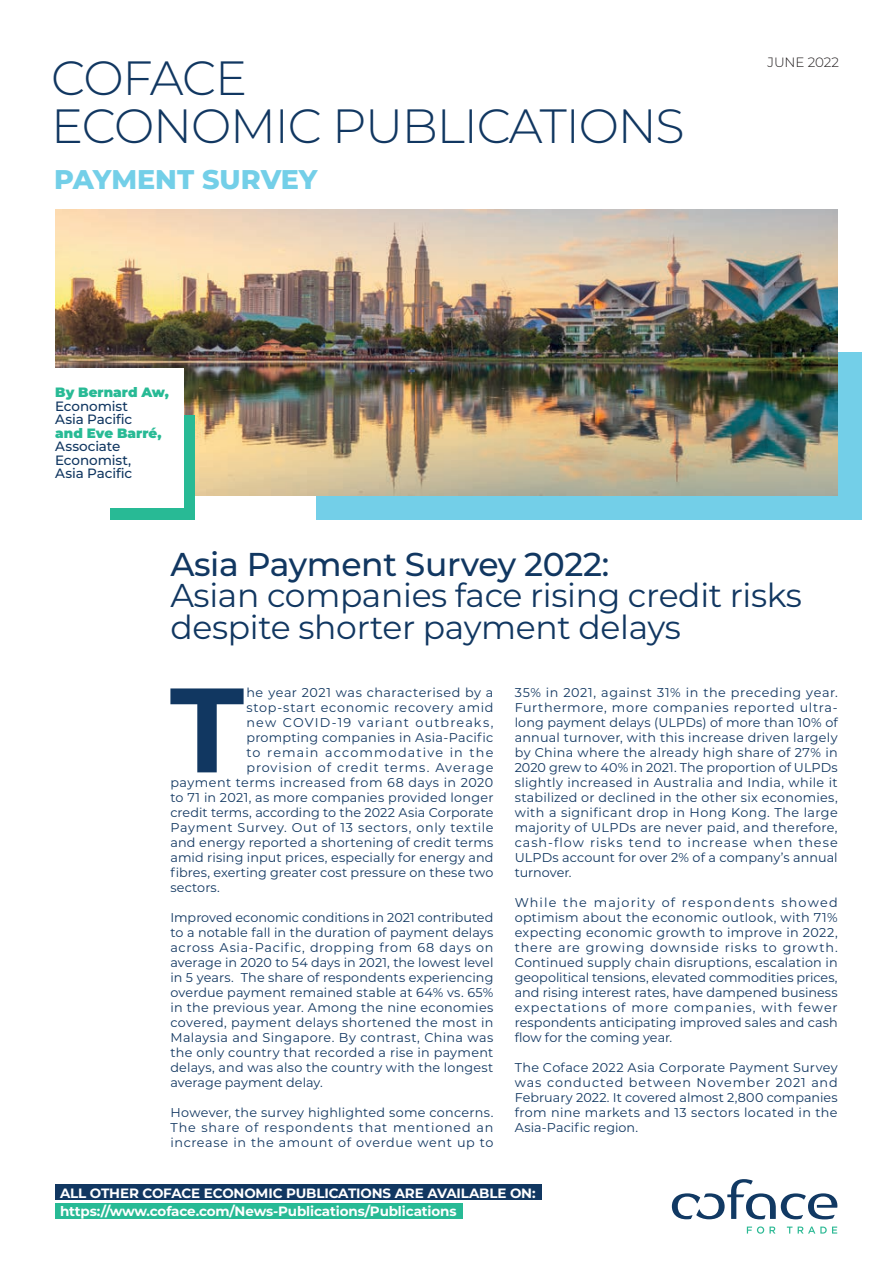
<style>
.page{position:relative;width:893px;height:1263px;background:#fff}
.page>*{position:absolute;margin:0;border:0;box-sizing:border-box;transform-origin:0 0}
.t1{font:700 119.85px "Montserrat";color:#113761}
.t2{font:300 48px/48px "Montserrat";letter-spacing:-.025em;color:#113761}
.t3{font:33px/31.5px "Montserrat";letter-spacing:-.01em;color:#113761}
.t4{font:500 33px "Montserrat";letter-spacing:-.01em;color:#113761}
.t5{font:800 27px "Montserrat";color:#73cfe8}
.t6{font:700 13.5px/17.9px "Montserrat";letter-spacing:-.01em;color:#fff}
.t7{font:500 13.5px/13.5px "Montserrat";letter-spacing:-.005em;color:#113761}
.t8{font:900 13.5px "Montserrat";color:#28ba95}
.t9{font:300 13.5px "Montserrat";letter-spacing:-.01em;color:#231f20}
.t10{font:12.75px/15px "Montserrat";letter-spacing:.02em;color:#113761;text-align:justify}
.t11{font:12.75px "Montserrat";color:#113761}
.t12{font:12.75px "Montserrat";letter-spacing:.05em;color:#113761}
.t13{font:12.75px "Montserrat";letter-spacing:.085em;color:#113761}
.t14{font:12.75px "Montserrat";letter-spacing:.07em;color:#113761}
.t15{font:12.75px "Montserrat";letter-spacing:.04em;color:#113761}
</style>
<div class="page">
<div style="left:316px;top:352px;width:545px;height:168px;background:#73cfe8"></div>
<img style="left:55px;top:210px;width:783px;height:286px">
<div style="left:55px;top:1184px;width:487px;height:16px;background:#113761"></div>
<div style="left:55px;top:1203px;width:408px;height:16px;background:#28ba95"></div>
<svg style="left:672px;top:1179px;width:166px;height:40px"></svg>
<svg style="left:747px;top:1226px;width:28px;height:8px"></svg>
<svg style="left:787px;top:1226px;width:5px;height:7px"></svg>
<svg style="left:798px;top:1226px;width:39px;height:7px"></svg>
<div style="left:110px;top:415px;width:85px;height:105px;background:#28ba95"></div>
<div style="left:37px;top:369px;width:147px;height:139px;background:#fff"></div>
<h2 class="t2" style="left:51px;top:53px;width:635px">COFACE<br>ECONOMIC PUBLICATIONS</h2>
<h3 class="t5" style="left:54px;top:161px;width:265px">PAYMENT SURVEY</h3>
<p class="t8" style="left:55px;top:384px;width:115px">By Bernard Aw,</p>
<p class="t7" style="left:55px;top:399px;width:79px">Economist<br>Asia Pacific</p>
<p class="t8" style="left:55px;top:424px;width:108px">and Eve Barré,</p>
<p class="t7" style="left:55px;top:439px;width:79px">Associate<br>Economist,<br>Asia Pacific</p>
<p class="t9" style="left:768px;top:53px;width:73px">JUNE 2022</p>
<h3 class="t4" style="left:170px;top:542px;width:440px">Asia Payment Survey 2022:</h3>
<h3 class="t3" style="left:170px;top:579px;width:633px">Asian companies face rising credit risks despite shorter payment delays</h3>
<h1 class="t1" style="left:170px;top:650px;width:76px">T</h1>
<p class="t15" style="left:246px;top:684px;width:248px">he year 2021 was characterised by a</p>
<p class="t12" style="left:246px;top:699px;width:248px">stop-start economic recovery amid</p>
<p class="t13" style="left:246px;top:714px;width:248px">new COVID-19 variant outbreaks,</p>
<p class="t10" style="left:246px;top:730px;width:248px">prompting companies in Asia-Pacific</p>
<p class="t13" style="left:246px;top:744px;width:248px">to remain accommodative in the</p>
<p class="t14" style="left:246px;top:759px;width:248px">provision of credit terms. Average</p>
<p class="t10" style="left:170px;top:775px;width:324px">payment terms increased from 68 days in 2020</p>
<p class="t10" style="left:170px;top:790px;width:324px">to 71 in 2021, as more companies provided longer</p>
<p class="t11" style="left:170px;top:804px;width:324px">credit terms, according to the 2022 Asia Corporate</p>
<p class="t12" style="left:170px;top:819px;width:324px">Payment Survey. Out of 13 sectors, only textile</p>
<p class="t10" style="left:170px;top:835px;width:324px">and energy reported a shortening of credit terms</p>
<p class="t10" style="left:170px;top:850px;width:324px">amid rising input prices, especially for energy and</p>
<p class="t11" style="left:170px;top:864px;width:324px">fibres, exerting greater cost pressure on these two</p>
<p class="t10" style="left:170px;top:880px;width:51px">sectors.</p>
<p class="t10" style="left:170px;top:910px;width:325px">Improved economic conditions in 2021 contributed to a notable fall in the duration of payment delays across Asia-Pacific, dropping from 68 days on average in 2020 to 54 days in 2021, the lowest level in 5 years. The share of respondents experiencing overdue payment remained stable at 64% vs. 65% in the previous year. Among the nine economies covered, payment delays shortened the most in Malaysia and Singapore. By contrast, China was the only country that recorded a rise in payment delays, and was also the country with the longest average payment delay.</p>
<p class="t10" style="left:170px;top:1105px;width:325px">However, the survey highlighted some concerns.<br>The share of respondents that mentioned an increase in the amount of overdue went up to</p>
<p class="t10" style="left:515px;top:685px;width:325px">35% in 2021, against 31% in the preceding year.<br>Furthermore, more companies reported ultra&shy;long payment delays (ULPDs) of more than 10% of annual turnover, with this increase driven largely by China where the already high share of 27% in 2020 grew to 40% in 2021. The proportion of ULPDs slightly increased in Australia and India, while it stabilized or declined in the other six economies, with a significant drop in Hong Kong. The large majority of ULPDs are never paid, and therefore, cash-flow risks tend to increase when these ULPDs account for over 2% of a company’s annual turnover.</p>
<p class="t10" style="left:515px;top:895px;width:325px">While the majority of respondents showed optimism about the economic outlook, with 71% expecting economic growth to improve in 2022, there are growing downside risks to growth.<br>Continued supply chain disruptions, escalation in geopolitical tensions, elevated commodities prices, and rising interest rates, have dampened business expectations of more companies, with fewer respondents anticipating improved sales and cash flow for the coming year.</p>
<p class="t10" style="left:515px;top:1060px;width:325px">The Coface 2022 Asia Corporate Payment Survey was conducted between November 2021 and February 2022. It covered almost 2,800 companies from nine markets and 13 sectors located in the Asia-Pacific region.</p>
<p class="t6" style="left:60px;top:1184px;width:477px">ALL OTHER COFACE ECONOMIC PUBLICATIONS ARE AVAILABLE ON: https://www.coface.com/News-Publications/Publications</p>
</div>
